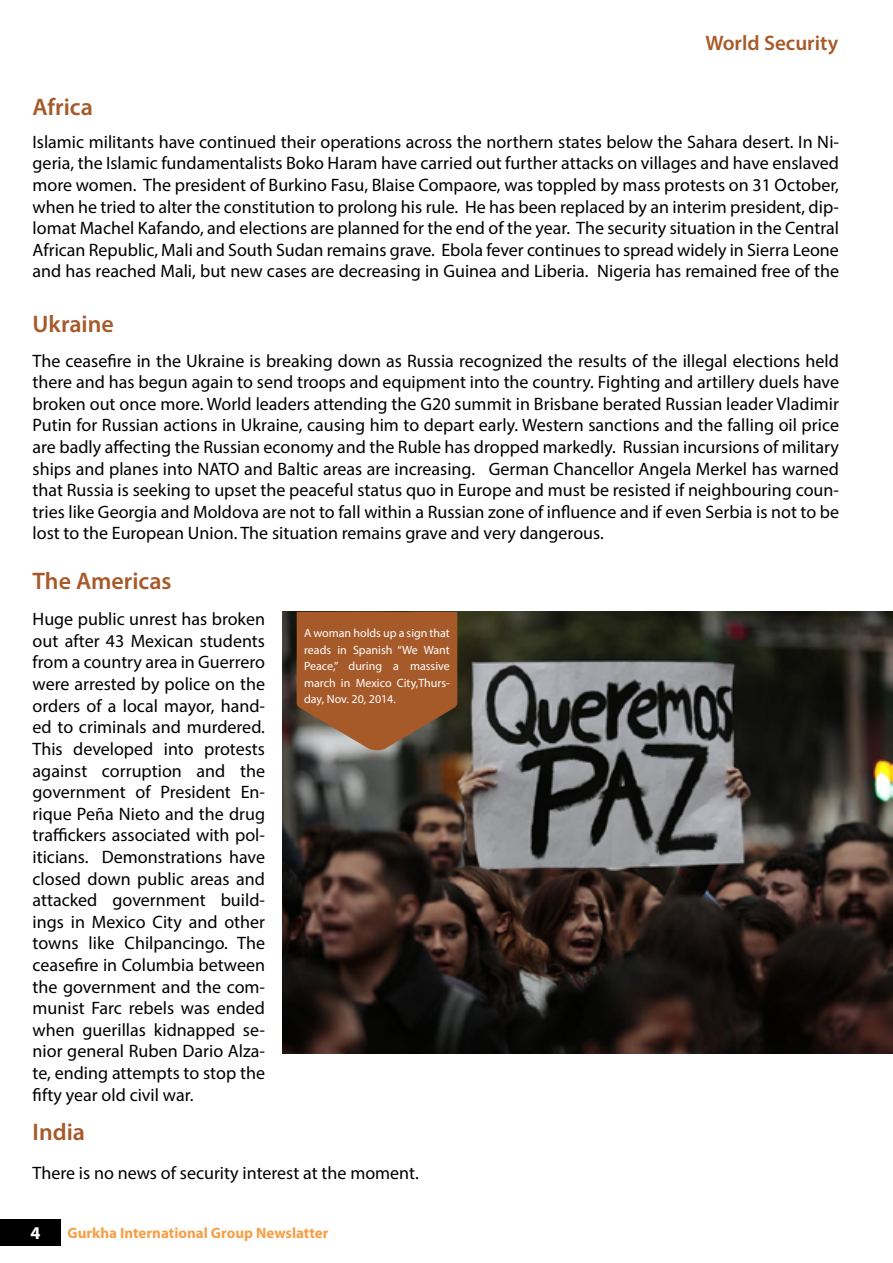
<style>
.page{position:relative;width:893px;height:1263px;background:#fff}
.page>*{position:absolute;margin:0;border:0;box-sizing:border-box;transform-origin:0 0}
.t1{font:600 24px "Myriad Pro";color:#a75a29}
.t2{font:600 21px "Myriad Pro";color:#a75a29}
.t3{font:18px/21.6px "Myriad Pro";color:#000;text-align:justify}
.t4{font:700 18px "Myriad Pro";color:#fff}
.t5{font:700 15px "Myriad Pro";color:#f79f45}
.t6{font:12px/16.5px "Myriad Pro";color:#fff;text-align:justify}
</style>
<div class="page">
<img style="left:282px;top:612px;width:611px;height:441px">
<svg style="left:297px;top:612px;width:160px;height:138px;background:#9e5c32"></svg>
<div style="left:0;top:1219px;width:60px;height:26px;background:#000"></div>
<p class="t2" style="left:705px;top:29px;width:134px">World Security</p>
<h1 class="t1" style="left:33px;top:92px;width:62px">Africa</h1>
<p class="t3" style="left:33px;top:131px;width:808px">Islamic militants have continued their operations across the northern states below the Sahara desert. In Ni&shy;geria, the Islamic fundamentalists Boko Haram have carried out further attacks on villages and have enslaved more women. The president of Burkino Fasu, Blaise Compaore, was toppled by mass protests on 31 October, when he tried to alter the constitution to prolong his rule. He has been replaced by an interim president, dip&shy;lomat Machel Kafando, and elections are planned for the end of the year. The security situation in the Central African Republic, Mali and South Sudan remains grave. Ebola fever continues to spread widely in Sierra Leone and has reached Mali, but new cases are decreasing in Guinea and Liberia. Nigeria has remained free of the</p>
<h1 class="t1" style="left:33px;top:309px;width:83px">Ukraine</h1>
<p class="t3" style="left:33px;top:349px;width:808px">The ceasefire in the Ukraine is breaking down as Russia recognized the results of the illegal elections held there and has begun again to send troops and equipment into the country. Fighting and artillery duels have broken out once more. World leaders attending the G20 summit in Brisbane berated Russian leader Vladimir Putin for Russian actions in Ukraine, causing him to depart early. Western sanctions and the falling oil price are badly affecting the Russian economy and the Ruble has dropped markedly. Russian incursions of military ships and planes into NATO and Baltic areas are increasing. German Chancellor Angela Merkel has warned that Russia is seeking to upset the peaceful status quo in Europe and must be resisted if neighbouring coun&shy;tries like Georgia and Moldova are not to fall within a Russian zone of influence and if even Serbia is not to be lost to the European Union. The situation remains grave and very dangerous.</p>
<h1 class="t1" style="left:33px;top:566px;width:140px">The Americas</h1>
<p class="t3" style="left:33px;top:608px;width:234px">Huge public unrest has broken out after 43 Mexican students from a country area in Guerrero were arrested by police on the orders of a local mayor, hand&shy;ed to criminals and murdered.<br>This developed into protests against corruption and the government of President En&shy;rique Peña Nieto and the drug traffickers associated with pol&shy;iticians. Demonstrations have closed down public areas and attacked government build&shy;ings in Mexico City and other towns like Chilpancingo. The ceasefire in Columbia between the government and the com&shy;munist Farc rebels was ended when guerillas kidnapped se&shy;nior general Ruben Dario Alza&shy;te, ending attempts to stop the fifty year old civil war.</p>
<p class="t6" style="left:304px;top:625px;width:147px">A woman holds up a sign that reads in Spanish “We Want Peace,” during a massive march in Mexico City,Thurs&shy;day, Nov. 20, 2014.</p>
<h1 class="t1" style="left:33px;top:1117px;width:54px">India</h1>
<p class="t3" style="left:33px;top:1161px;width:388px">There is no news of security interest at the moment.</p>
<p class="t4" style="left:30px;top:1221px;width:11px">4</p>
<p class="t5" style="left:67px;top:1223px;width:263px">Gurkha International Group Newslatter</p>
</div>
